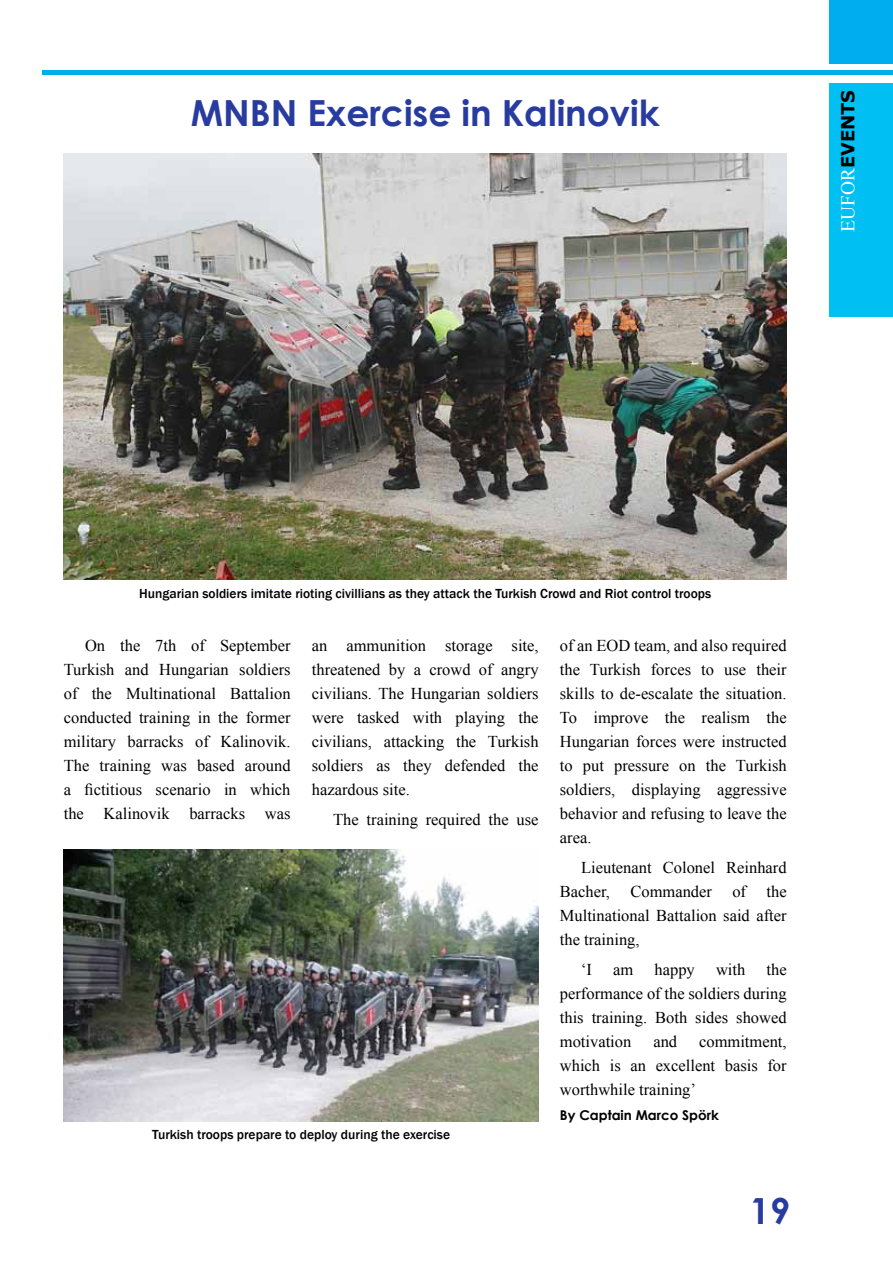
<style>
.page{position:relative;width:893px;height:1263px;background:#fff}
.page>*{position:absolute;margin:0;border:0;box-sizing:border-box;transform-origin:0 0}
.t1{font:700 36px "Century Gothic";color:#283ca0}
.t2{font:700 18px "Verdana";color:#000}
.t3{font:16.5px/24px "Times New Roman";color:#000;text-align:justify}
.t4{font:500 13.5px "Franklin Gothic";color:#000}
.t5{font:700 13.5px "Century Gothic";color:#000}
.s1{font-family:"Times New Roman";font-weight:400;font-size:19.5px;color:#fff}
</style>
<div class="page">
<img style="left:64px;top:153px;width:723px;height:427px">
<img style="left:64px;top:849px;width:475px;height:272px">
<div style="left:829px;top:0;width:64px;height:64px;background:#00aeef"></div>
<div style="left:43px;top:70px;width:850px;height:5px;background:#00aeef"></div>
<div style="left:829px;top:83px;width:64px;height:234px;background:#00c0f3"></div>
<h1 class="t1" style="left:191px;top:86px;width:470px">MNBN Exercise in Kalinovik</h1>
<p class="t2" style="left:835px;top:232px;width:144px;rotate:-90deg"><span class="s1">EUFOR</span>EVENTS</p>
<p class="t4" style="left:139px;top:585px;width:574px">Hungarian soldiers imitate rioting civillians as they attack the Turkish Crowd and Riot control troops</p>
<p class="t3" style="left:64px;top:633px;width:228px;text-indent:21px">On the 7th of September Turkish and Hungarian soldiers of the Multinational Battalion conducted training in the former military barracks of Kalinovik.<br>The training was based around a fictitious scenario in which the Kalinovik barracks was</p>
<p class="t3" style="left:312px;top:633px;width:228px">an ammunition storage site, threatened by a crowd of angry civilians. The Hungarian soldiers were tasked with playing the civilians, attacking the Turkish soldiers as they defended the hazardous site.</p>
<p class="t3" style="left:333px;top:807px;width:207px">The training required the use</p>
<p class="t4" style="left:152px;top:1126px;width:299px">Turkish troops prepare to deploy during the exercise</p>
<p class="t3" style="left:560px;top:633px;width:228px">of an EOD team, and also required the Turkish forces to use their skills to de-escalate the situation.<br>To improve the realism the Hungarian forces were instructed to put pressure on the Turkish soldiers, displaying aggressive behavior and refusing to leave the area.</p>
<p class="t3" style="left:560px;top:855px;width:228px;text-indent:21px">Lieutenant Colonel Reinhard Bacher, Commander of the Multinational Battalion said after the training,</p>
<p class="t3" style="left:581px;top:957px;width:12px">‘I</p>
<p class="t3" style="left:613px;top:957px;width:22px">am</p>
<p class="t3" style="left:655px;top:957px;width:42px">happy</p>
<p class="t3" style="left:716px;top:957px;width:31px">with</p>
<p class="t3" style="left:560px;top:957px;width:228px;text-indent:207px">the performance of the soldiers during this training. Both sides showed motivation</p>
<p class="t3" style="left:560px;top:1029px;width:228px;text-indent:139px">commitment, which is an excellent basis for worthwhile training’</p>
<p class="t5" style="left:560px;top:1105px;width:161px">By Captain Marco Spörk</p>
<p class="t3" style="left:653px;top:1029px;width:25px">and</p>
<h1 class="t1" style="left:750px;top:1184px;width:42px">19</h1>
</div>
